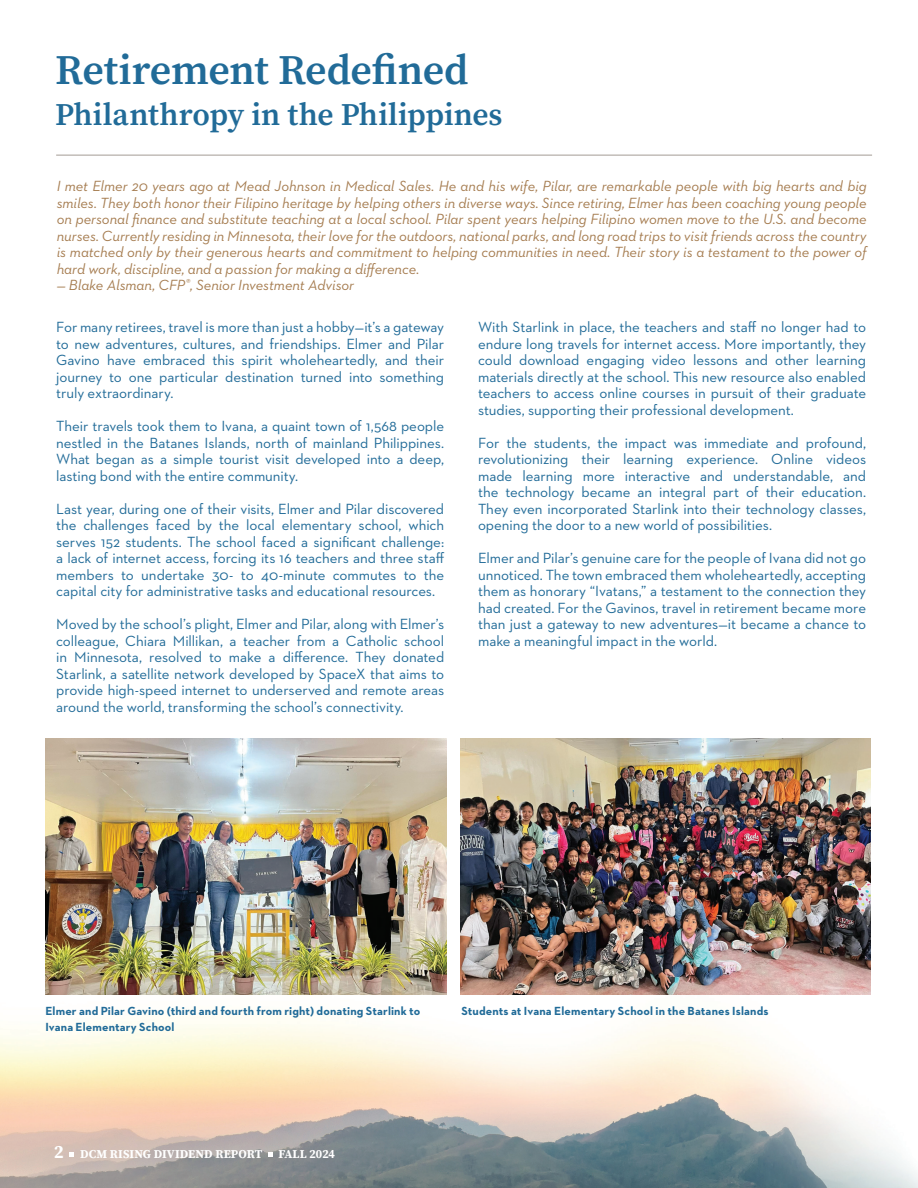
<style>
.page{position:relative;width:918px;height:1188px;background:#fff}
.page>*{position:absolute;margin:0;border:0;box-sizing:border-box;transform-origin:0 0}
.t1{font:600 42px "Source Serif Pro";letter-spacing:-.01em;color:#216b98}
.t2{font:600 31.5px "Source Serif Pro";color:#216b98}
.t3{font:700 18px "Source Serif Pro";color:#fff}
.t4{font:15px/16.5px "Neutraface 2 Text";letter-spacing:-.005em;color:#216b98;text-align:justify}
.t5{font:italic 15px/16.5px "Neutraface 2 Text";letter-spacing:-.005em;color:#a67d51;text-align:justify}
.t6{font:700 12px "Neutraface 2 Text";letter-spacing:.01em;color:#216b98}
.t7{font:700 12px "Source Serif Pro";letter-spacing:.01em;color:#fff}
</style>
<div class="page">
<img style="left:0;top:943px;width:918px;height:245px">
<hr style="left:56px;top:155px;width:816px;height:1px;background:#a39b95">
<svg style="left:70px;top:1152px;width:4px;height:5px"></svg>
<svg style="left:268px;top:1152px;width:4px;height:5px"></svg>
<img style="left:461px;top:739px;width:410px;height:255px">
<img style="left:46px;top:739px;width:400px;height:255px">
<h1 class="t1" style="left:55px;top:42px;width:415px">Retirement Redefined</h1>
<h2 class="t2" style="left:55px;top:93px;width:449px">Philanthropy in the Philippines</h2>
<p class="t5" style="left:57px;top:178px;width:812px">I met Elmer 20 years ago at Mead Johnson in Medical Sales. He and his wife, Pilar, are remarkable people with big hearts and big smiles. They both honor their Filipino heritage by helping others in diverse ways. Since retiring, Elmer has been coaching young people on personal finance and substitute teaching at a local school. Pilar spent years helping Filipino women move to the U.S. and become nurses. Currently residing in Minnesota, their love for the outdoors, national parks, and long road trips to visit friends across the country is matched only by their generous hearts and commitment to helping communities in need. Their story is a testament to the power of hard work, discipline, and a passion for making a difference.</p>
<p class="t5" style="left:57px;top:277px;width:299px">— Blake Alsman, CFP<sup>®</sup>, Senior Investment Advisor</p>
<p class="t4" style="left:56px;top:319px;width:390px">For many retirees, travel is more than just a hobby—it’s a gateway to new adventures, cultures, and friendships. Elmer and Pilar Gavino have embraced this spirit wholeheartedly, and their journey to one particular destination turned into something truly extraordinary.</p>
<p class="t4" style="left:56px;top:418px;width:390px">Their travels took them to Ivana, a quaint town of 1,568 people nestled in the Batanes Islands, north of mainland Philippines.<br>What began as a simple tourist visit developed into a deep, lasting bond with the entire community.</p>
<p class="t4" style="left:56px;top:500px;width:390px">Last year, during one of their visits, Elmer and Pilar discovered the challenges faced by the local elementary school, which serves 152 students. The school faced a significant challenge: a lack of internet access, forcing its 16 teachers and three staff members to undertake 30- to 40-minute commutes to the capital city for administrative tasks and educational resources.</p>
<p class="t4" style="left:56px;top:616px;width:390px">Moved by the school’s plight, Elmer and Pilar, along with Elmer’s colleague, Chiara Millikan, a teacher from a Catholic school in Minnesota, resolved to make a difference. They donated Starlink, a satellite network developed by SpaceX that aims to provide high-speed internet to underserved and remote areas around the world, transforming the school’s connectivity.</p>
<p class="t4" style="left:478px;top:319px;width:390px">With Starlink in place, the teachers and staff no longer had to endure long travels for internet access. More importantly, they could download engaging video lessons and other learning materials directly at the school. This new resource also enabled teachers to access online courses in pursuit of their graduate studies, supporting their professional development.</p>
<p class="t4" style="left:478px;top:434px;width:390px">For the students, the impact was immediate and profound, revolutionizing their learning experience. Online videos made learning more interactive and understandable, and the technology became an integral part of their education.<br>They even incorporated Starlink into their technology classes, opening the door to a new world of possibilities.</p>
<p class="t4" style="left:478px;top:550px;width:390px">Elmer and Pilar’s genuine care for the people of Ivana did not go unnoticed. The town embraced them wholeheartedly, accepting them as honorary “Ivatans,” a testament to the connection they had created. For the Gavinos, travel in retirement became more than just a gateway to new adventures—it became a chance to make a meaningful impact in the world.</p>
<p class="t6" style="left:45px;top:1003px;width:377px">Elmer and Pilar Gavino (third and fourth from right) donating Starlink to</p>
<p class="t6" style="left:461px;top:1003px;width:309px">Students at Ivana Elementary School in the Batanes Islands</p>
<p class="t6" style="left:45px;top:1019px;width:131px">Ivana Elementary School</p>
<p class="t3" style="left:54px;top:1140px;width:11px">2</p>
<p class="t7" style="left:80px;top:1146px;width:184px">DCM RISING DIVIDEND REPORT</p>
<p class="t7" style="left:278px;top:1146px;width:58px">FALL 2024</p>
</div>
